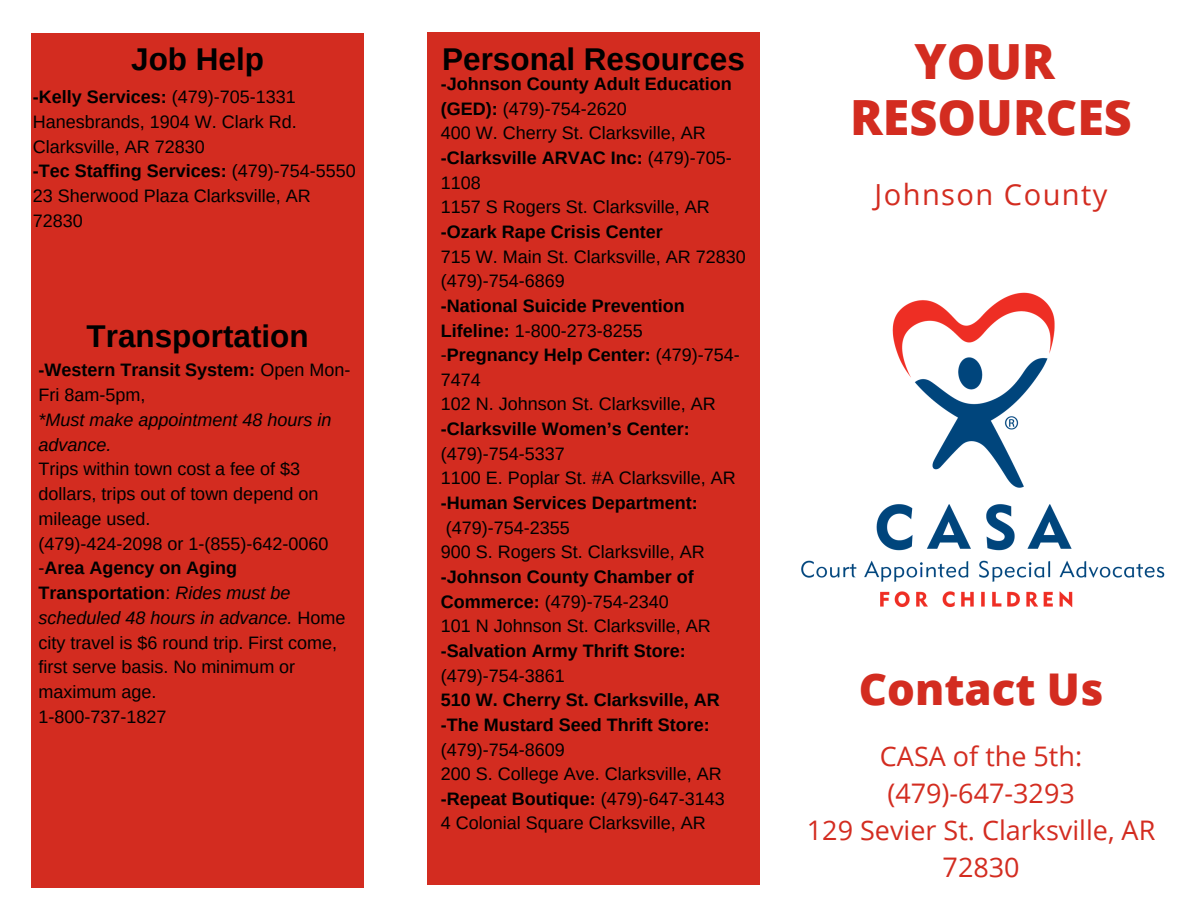
<style>
.page{position:relative;width:1188px;height:918px;background:#fff}
.page>*{position:absolute;margin:0;border:0;box-sizing:border-box;transform-origin:0 0}
.t1{font:800 48.6px/56.7px "Open Sans";color:#d32c20;text-align:center}
.t2{font:800 43.8px "Open Sans";color:#d32c20}
.t3{font:700 31.5px "Arimo";color:#000}
.t4{font:29.1px "Open Sans";letter-spacing:.05em;color:#d32c20}
.t5{font:27px/37px "Open Sans";color:#d32c20;text-align:center}
.t6{font:18px/24.6px "Arimo";color:#000}
.t7{font:700 18px/24.6px "Arimo";color:#000}
.t8{font:italic 18px/24.8px "Arimo";color:#000}
.s1{font-weight:700}
.s2{font-weight:400}
.s3{font-style:italic}
</style>
<div class="page">
<div style="left:427px;top:33px;width:333px;height:852px;background:#d32c20"></div>
<div style="left:31px;top:33px;width:333px;height:855px;background:#d32c20"></div>
<img style="left:801px;top:292px;width:364px;height:316px">
<h3 class="t3" style="left:131px;top:42px;width:134px">Job Help</h3>
<h3 class="t3" style="left:442px;top:42px;width:304px">Personal Resources</h3>
<p class="t6" style="left:33px;top:85px;width:325px"><span class="s1">-Kelly Services:</span> (479)-705-1331<br>Hanesbrands, 1904 W. Clark Rd.<br>Clarksville, AR 72830<br><span class="s1">-Tec Staffing Services:</span> (479)-754-5550<br>23 Sherwood Plaza Clarksville, AR<br>72830</p>
<p class="t6" style="left:441px;top:72px;width:293px"><span class="s1">-Johnson County Adult Education (GED):</span> (479)-754-2620<br>400 W. Cherry St. Clarksville, AR <span class="s1">-Clarksville ARVAC Inc:</span> (479)-705-<br>1108<br>1157 S Rogers St. Clarksville, AR</p>
<p class="t7" style="left:441px;top:219px;width:224px">-Ozark Rape Crisis Center</p>
<p class="t6" style="left:441px;top:244px;width:307px">715 W. Main St. Clarksville, AR 72830 (479)-754-6869</p>
<p class="t6" style="left:441px;top:293px;width:301px"><span class="s1">-National Suicide Prevention<br>Lifeline:</span> 1-800-273-8255 -<span class="s1">Pregnancy Help Center:</span> (479)-754-<br>7474<br>102 N. Johnson St. Clarksville, AR</p>
<p class="t7" style="left:441px;top:417px;width:251px">-Clarksville Women’s Center:</p>
<p class="t6" style="left:441px;top:441px;width:297px">(479)-754-5337<br>1100 E. Poplar St. #A Clarksville, AR</p>
<p class="t7" style="left:441px;top:491px;width:259px">-Human Services Department:</p>
<p class="t6" style="left:441px;top:515px;width:266px">(479)-754-2355<br>900 S. Rogers St. Clarksville, AR</p>
<p class="t6" style="left:441px;top:564px;width:272px"><span class="s1">-Johnson County Chamber of<br>Commerce:</span> (479)-754-2340<br>101 N Johnson St. Clarksville, AR</p>
<p class="t7" style="left:441px;top:638px;width:247px">-Salvation Army Thrift Store:</p>
<p class="t6" style="left:441px;top:663px;width:126px">(479)-754-3861</p>
<p class="t7" style="left:441px;top:688px;width:281px">510 W. Cherry St. Clarksville, AR -The Mustard Seed Thrift Store:</p>
<p class="t6" style="left:441px;top:737px;width:286px">(479)-754-8609<br>200 S. College Ave. Clarksville, AR <span class="s1">-Repeat Boutique:</span> (479)-647-3143<br>4 Colonial Square Clarksville, AR</p>
<h3 class="t3" style="left:87px;top:318px;width:224px">Transportation</h3>
<p class="t7" style="left:38px;top:358px;width:314px">-Western Transit System: <span class="s2">Open Mon-<br>Fri 8am-5pm,</span></p>
<p class="t8" style="left:38px;top:407px;width:294px">*Must make appointment 48 hours in advance.</p>
<p class="t6" style="left:38px;top:457px;width:309px">Trips within town cost a fee of $3 dollars, trips out of town depend on mileage used.<br>(479)-424-2098 or 1-(855)-642-0060 -<span class="s1">Area Agency on Aging<br>Transportation</span>: <span class="s3">Rides must be scheduled 48 hours in advance.</span> Home city travel is $6 round trip. First come, first serve basis. No minimum or maximum age.<br>1-800-737-1827</p>
<h1 class="t1" style="left:850px;top:31px;width:283px">YOUR<br>RESOURCES</h1>
<h3 class="t4" style="left:875px;top:174px;width:235px">Johnson County</h3>
<h2 class="t2" style="left:859px;top:658px;width:246px">Contact Us</h2>
<h3 class="t5" style="left:807px;top:737px;width:350px">CASA of the 5th: (479)-647-3293<br>129 Sevier St. Clarksville, AR<br>72830</h3>
</div>
